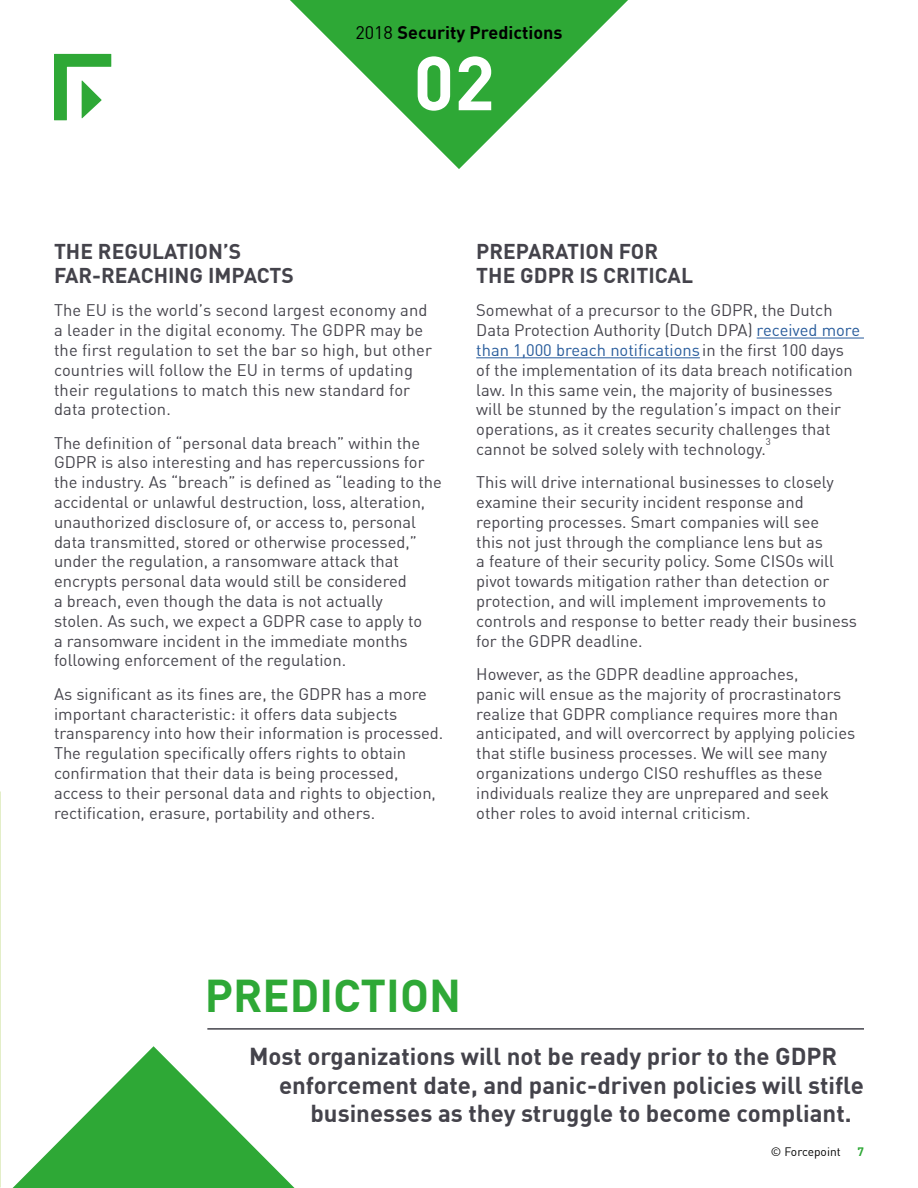
<style>
.page{position:relative;width:918px;height:1188px;background:#fff}
.page>*{position:absolute;margin:0;border:0;box-sizing:border-box;transform-origin:0 0}
.t1{font:700 75px "DIN Offc Pro";color:#fff}
.t2{font:700 45px "DIN Offc Pro";color:#2ea836}
.t3{font:700 24px "DIN Offc Pro";color:#44434b}
.t4{font:700 21px/24px "DIN Offc Pro";color:#44434b}
.t5{font:700 18px "DIN Offc Pro";color:#000}
.t6{font:16.5px/19.8px "DIN Offc Pro";color:#44434b}
.t7{font:12px "DIN Offc Pro";color:#000}
.t8{font:700 12px "DIN Offc Pro";color:#2ea836}
.t9{font:9.6px "DIN Offc Pro";color:#44434b}
.s1{font-weight:400}
.s2{color:#275b9b}
</style>
<div class="page">
<hr style="left:757px;top:338px;width:107px;height:1px;background:#275b9b">
<hr style="left:476px;top:357px;width:224px;height:1px;background:#275b9b">
<svg style="left:54px;top:54px;width:57px;height:66px"></svg>
<svg style="left:290px;top:0;width:338px;height:169px"></svg>
<svg style="left:13px;top:1046px;width:282px;height:142px"></svg>
<hr style="left:207px;top:1028px;width:657px;height:2px;background:#44434b">
<p class="t5" style="left:355px;top:19px;width:209px"><span class="s1">2018</span> Security Predictions</p>
<h1 class="t1" style="left:414px;top:25px;width:83px">02</h1>
<p class="t4" style="left:54px;top:238px;width:241px">THE REGULATION’S<br>FAR-REACHING IMPACTS</p>
<p class="t6" style="left:54px;top:299px;width:380px">The EU is the world’s second largest economy and a leader in the digital economy. The GDPR may be the first regulation to set the bar so high, but other countries will follow the EU in terms of updating their regulations to match this new standard for data protection.</p>
<p class="t6" style="left:54px;top:432px;width:389px">The definition of “personal data breach” within the GDPR is also interesting and has repercussions for the industry. As “breach” is defined as “leading to the accidental or unlawful destruction, loss, alteration, unauthorized disclosure of, or access to, personal data transmitted, stored or otherwise processed,” under the regulation, a ransomware attack that encrypts personal data would still be considered<br>a breach, even though the data is not actually<br>stolen. As such, we expect a GDPR case to apply to<br>a ransomware incident in the immediate months following enforcement of the regulation.</p>
<p class="t6" style="left:54px;top:683px;width:391px">As significant as its fines are, the GDPR has a more important characteristic: it offers data subjects transparency into how their information is processed.<br>The regulation specifically offers rights to obtain confirmation that their data is being processed, access to their personal data and rights to objection, rectification, erasure, portability and others.</p>
<p class="t4" style="left:476px;top:238px;width:218px">PREPARATION FOR<br>THE GDPR IS CRITICAL</p>
<p class="t6" style="left:476px;top:299px;width:385px">Somewhat of a precursor to the GDPR, the Dutch Data Protection Authority (Dutch DPA) <span class="s2">received more than 1,000 breach notifications</span> in the first 100 days of the implementation of its data breach notification law. In this same vein, the majority of businesses will be stunned by the regulation’s impact on their operations, as it creates security challenges that cannot be solved solely with technology.</p>
<p class="t9" style="left:766px;top:434px;width:7px">3</p>
<p class="t6" style="left:476px;top:471px;width:382px">This will drive international businesses to closely examine their security incident response and reporting processes. Smart companies will see<br>this not just through the compliance lens but as<br>a feature of their security policy. Some CISOs will pivot towards mitigation rather than detection or protection, and will implement improvements to controls and response to better ready their business for the GDPR deadline.</p>
<p class="t6" style="left:476px;top:663px;width:381px">However, as the GDPR deadline approaches,<br>panic will ensue as the majority of procrastinators realize that GDPR compliance requires more than anticipated, and will overcorrect by applying policies that stifle business processes. We will see many organizations undergo CISO reshuffles as these individuals realize they are unprepared and seek other roles to avoid internal criticism.</p>
<h2 class="t2" style="left:205px;top:960px;width:258px">PREDICTION</h2>
<h3 class="t3" style="left:249px;top:1037px;width:590px">Most organizations will not be ready prior to the GDPR</h3>
<h3 class="t3" style="left:279px;top:1066px;width:586px">enforcement date, and panic-driven policies will stifle</h3>
<h3 class="t3" style="left:310px;top:1095px;width:543px">businesses as they struggle to become compliant.</h3>
<p class="t7" style="left:771px;top:1143px;width:71px">© Forcepoint</p>
<p class="t8" style="left:857px;top:1143px;width:8px">7</p>
</div>
